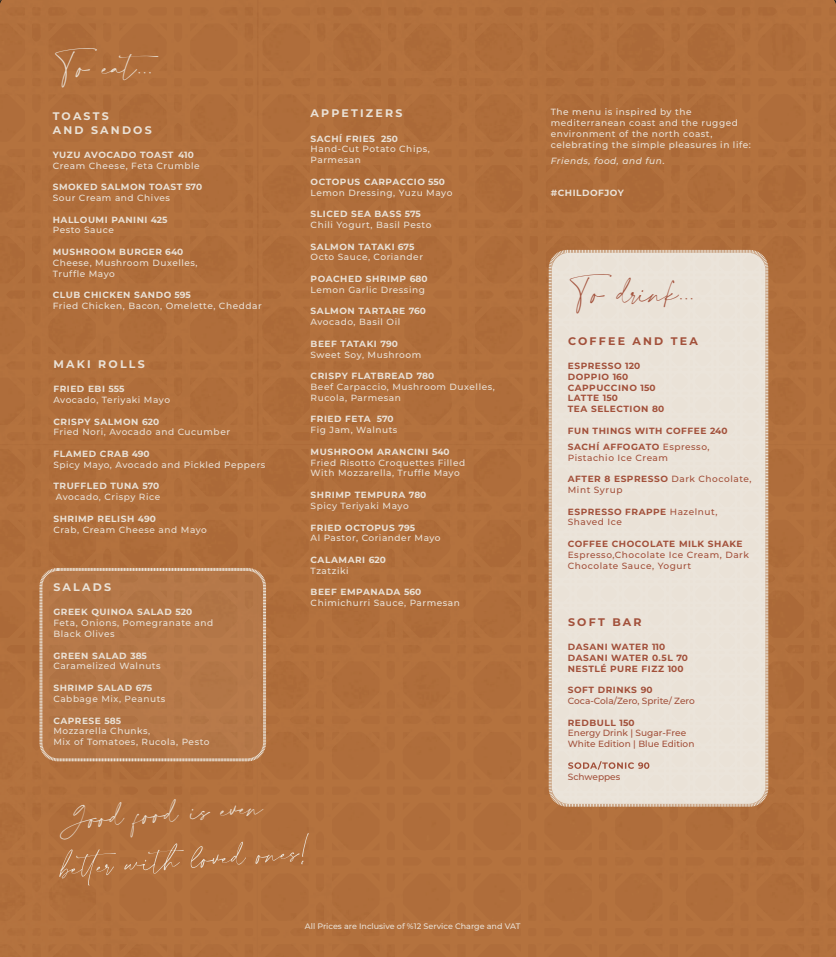
<style>
.page{position:relative;width:836px;height:957px;background:#fff}
.page>*{position:absolute;margin:0;border:0;box-sizing:border-box;transform-origin:0 0}
.t1{font:44px "Collection Free";color:#a2503a}
.t2{font:44px "Collection Free";color:#eae2d7}
.t3{font:39.7px "Collection Free";color:#eae2d7}
.t4{font:700 11px/13.2px "Montserrat";letter-spacing:.2em;color:#eae2d7}
.t5{font:700 11px "Montserrat";letter-spacing:.2em;color:#a2503a}
.t6{font:500 9px/10.8px "Montserrat";letter-spacing:.06em;color:#eae2d7}
.t7{font:700 9px "Montserrat";letter-spacing:.06em;color:#eae2d7}
.t8{font:700 9px/10.8px "Montserrat";letter-spacing:.06em;color:#a2503a}
.t9{font:500 9px/10.8px "Montserrat";letter-spacing:.045em;color:#a2503a}
.t10{font:500 9px/10.8px "Montserrat";color:#a2503a}
.t11{font:italic 500 9px "Montserrat";letter-spacing:.06em;color:#eae2d7}
.t12{font:700 9px "Montserrat";letter-spacing:.04em;color:#eae2d7}
.t13{font:500 8px "Montserrat";color:#eae2d7}
.s1{font-style:normal}
.s2{font-weight:500}
.s3{font-weight:700}
</style>
<div class="page">
<div style="left:0;top:0;width:835px;height:957px;background:#b16f3c"></div>
<svg style="left:59px;top:833px;width:250px;height:52px"></svg>
<div style="left:548px;top:249px;width:220px;height:558px;background:#eae3d8"></div>
<svg style="left:39px;top:567px;width:227px;height:195px"></svg>
<h1 class="t2" style="left:53px;top:43px;width:112px">To eat...</h1>
<p class="t4" style="left:53px;top:109px;width:101px">TOASTS<br>AND SANDOS</p>
<p class="t7" style="left:53px;top:148px;width:142px">YUZU AVOCADO TOAST 410</p>
<p class="t6" style="left:53px;top:160px;width:148px">Cream Cheese, Feta Crumble</p>
<p class="t7" style="left:53px;top:180px;width:151px">SMOKED SALMON TOAST 570</p>
<p class="t6" style="left:53px;top:192px;width:119px">Sour Cream and Chives</p>
<p class="t7" style="left:53px;top:213px;width:116px">HALLOUMI PANINI 425</p>
<p class="t6" style="left:53px;top:224px;width:63px">Pesto Sauce</p>
<p class="t7" style="left:53px;top:245px;width:132px">MUSHROOM BURGER 640</p>
<p class="t6" style="left:53px;top:257px;width:146px">Cheese, Mushroom Duxelles,<br>Truffle Mayo</p>
<p class="t7" style="left:53px;top:288px;width:140px">CLUB CHICKEN SANDO 595</p>
<p class="t6" style="left:53px;top:300px;width:210px">Fried Chicken, Bacon, Omelette, Cheddar</p>
<p class="t4" style="left:53px;top:356px;width:93px">MAKI ROLLS</p>
<p class="t7" style="left:53px;top:382px;width:73px">FRIED EBI 555</p>
<p class="t6" style="left:53px;top:394px;width:118px">Avocado, Teriyaki Mayo</p>
<p class="t7" style="left:53px;top:415px;width:107px">CRISPY SALMON 620</p>
<p class="t6" style="left:53px;top:426px;width:178px">Fried Nori, Avocado and Cucumber</p>
<p class="t7" style="left:53px;top:447px;width:98px">FLAMED CRAB 490</p>
<p class="t6" style="left:53px;top:459px;width:213px">Spicy Mayo, Avocado and Pickled Peppers</p>
<p class="t7" style="left:53px;top:480px;width:107px">TRUFFLED TUNA 570</p>
<p class="t6" style="left:56px;top:491px;width:106px">Avocado, Crispy Rice</p>
<p class="t7" style="left:53px;top:512px;width:104px">SHRIMP RELISH 490</p>
<p class="t6" style="left:53px;top:524px;width:155px">Crab, Cream Cheese and Mayo</p>
<p class="t4" style="left:53px;top:580px;width:59px">SALADS</p>
<p class="t7" style="left:53px;top:606px;width:140px">GREEK QUINOA SALAD 520</p>
<p class="t6" style="left:53px;top:617px;width:161px">Feta, Onions, Pomegranate and<br>Black Olives</p>
<p class="t7" style="left:53px;top:649px;width:95px">GREEN SALAD 385</p>
<p class="t6" style="left:53px;top:660px;width:109px">Caramelized Walnuts</p>
<p class="t7" style="left:53px;top:681px;width:100px">SHRIMP SALAD 675</p>
<p class="t6" style="left:53px;top:693px;width:113px">Cabbage Mix, Peanuts</p>
<p class="t7" style="left:53px;top:714px;width:69px">CAPRESE 585</p>
<p class="t6" style="left:53px;top:725px;width:158px">Mozzarella Chunks,<br>Mix of Tomatoes, Rucola, Pesto</p>
<h2 class="t3" style="left:56px;top:799px;width:207px;rotate:-4deg">Good food is even</h2>
<p class="t4" style="left:310px;top:106px;width:93px">APPETIZERS</p>
<p class="t6" style="left:550px;top:106px;width:201px">The menu is inspired by the mediterranean coast and the rugged environment of the north coast, celebrating the simple pleasures in life:</p>
<p class="t11" style="left:550px;top:154px;width:115px">Friends, food, and fun<span class="s1">.</span></p>
<p class="t7" style="left:550px;top:186px;width:75px">#CHILDOFJOY</p>
<p class="t7" style="left:310px;top:132px;width:89px">SACHÍ FRIES 250</p>
<p class="t6" style="left:310px;top:143px;width:121px">Hand-Cut Potato Chips,<br>Parmesan</p>
<p class="t7" style="left:310px;top:175px;width:136px">OCTOPUS CARPACCIO 550</p>
<p class="t6" style="left:310px;top:187px;width:143px">Lemon Dressing, Yuzu Mayo</p>
<p class="t7" style="left:310px;top:207px;width:112px">SLICED SEA BASS 575</p>
<p class="t6" style="left:310px;top:219px;width:122px">Chili Yogurt, Basil Pesto</p>
<p class="t7" style="left:310px;top:240px;width:105px">SALMON TATAKI 675</p>
<p class="t6" style="left:310px;top:251px;width:114px">Octo Sauce, Coriander</p>
<p class="t7" style="left:310px;top:272px;width:118px">POACHED SHRIMP 680</p>
<p class="t6" style="left:310px;top:284px;width:116px">Lemon Garlic Dressing</p>
<p class="t7" style="left:310px;top:305px;width:117px">SALMON TARTARE 760</p>
<p class="t6" style="left:310px;top:316px;width:91px">Avocado, Basil Oil</p>
<p class="t12" style="left:310px;top:337px;width:89px">BEEF TATAKI 790</p>
<p class="t6" style="left:310px;top:349px;width:112px">Sweet Soy, Mushroom</p>
<p class="t7" style="left:310px;top:369px;width:125px">CRISPY FLATBREAD 780</p>
<p class="t6" style="left:310px;top:381px;width:186px">Beef Carpaccio, Mushroom Duxelles,<br>Rucola, Parmesan</p>
<p class="t7" style="left:310px;top:413px;width:84px">FRIED FETA 570</p>
<p class="t6" style="left:310px;top:424px;width:88px">Fig Jam, Walnuts</p>
<p class="t7" style="left:310px;top:445px;width:141px">MUSHROOM ARANCINI 540</p>
<p class="t6" style="left:310px;top:457px;width:156px">Fried Risotto Croquettes Filled<br>With Mozzarella, Truffle Mayo</p>
<p class="t7" style="left:310px;top:488px;width:117px">SHRIMP TEMPURA 780</p>
<p class="t6" style="left:310px;top:500px;width:100px">Spicy Teriyaki Mayo</p>
<p class="t7" style="left:310px;top:521px;width:106px">FRIED OCTOPUS 795</p>
<p class="t6" style="left:310px;top:532px;width:131px">Al Pastor, Coriander Mayo</p>
<p class="t7" style="left:310px;top:553px;width:77px">CALAMARI 620</p>
<p class="t6" style="left:310px;top:565px;width:39px">Tzatziki</p>
<p class="t7" style="left:310px;top:585px;width:112px">BEEF EMPANADA 560</p>
<p class="t6" style="left:310px;top:597px;width:151px">Chimichurri Sauce, Parmesan</p>
<h1 class="t1" style="left:568px;top:269px;width:128px">To drink...</h1>
<p class="t5" style="left:568px;top:333px;width:131px">COFFEE AND TEA</p>
<p class="t8" style="left:567px;top:360px;width:98px">ESPRESSO 120<br>DOPPIO 160<br>CAPPUCCINO 150<br>LATTE 150<br>TEA SELECTION 80</p>
<p class="t8" style="left:567px;top:422px;width:161px;line-height:16px">FUN THINGS WITH COFFEE 240<br>SACHÍ AFFOGATO <span class="s2">Espresso,</span></p>
<p class="t9" style="left:567px;top:451px;width:102px">Pistachio Ice Cream</p>
<p class="t9" style="left:567px;top:473px;width:185px"><span class="s3">AFTER 8 ESPRESSO</span> Dark Chocolate,<br>Mint Syrup</p>
<p class="t9" style="left:567px;top:505px;width:151px"><span class="s3">ESPRESSO FRAPPE</span> Hazelnut,<br>Shaved Ice</p>
<p class="t8" style="left:567px;top:538px;width:176px">COFFEE CHOCOLATE MILK SHAKE</p>
<p class="t9" style="left:567px;top:549px;width:183px">Espresso,Chocolate Ice Cream, Dark<br>Chocolate Sauce, Yogurt</p>
<p class="t5" style="left:568px;top:614px;width:75px">SOFT BAR</p>
<p class="t8" style="left:567px;top:641px;width:122px">DASANI WATER 110<br>DASANI WATER 0.5L 70<br>NESTLÉ PURE FIZZ 100</p>
<p class="t8" style="left:567px;top:684px;width:86px">SOFT DRINKS 90</p>
<p class="t10" style="left:567px;top:695px;width:129px">Coca-Cola/Zero, Sprite/ Zero</p>
<p class="t8" style="left:567px;top:716px;width:68px">REDBULL 150</p>
<p class="t10" style="left:567px;top:727px;width:128px">Energy Drink | Sugar-Free<br>White Edition | Blue Edition</p>
<p class="t10" style="left:567px;top:770px;width:54px">Schweppes</p>
<p class="t13" style="left:305px;top:921px;width:217px">All Prices are Inclusive of %12 Service Charge and VAT</p>
</div>
